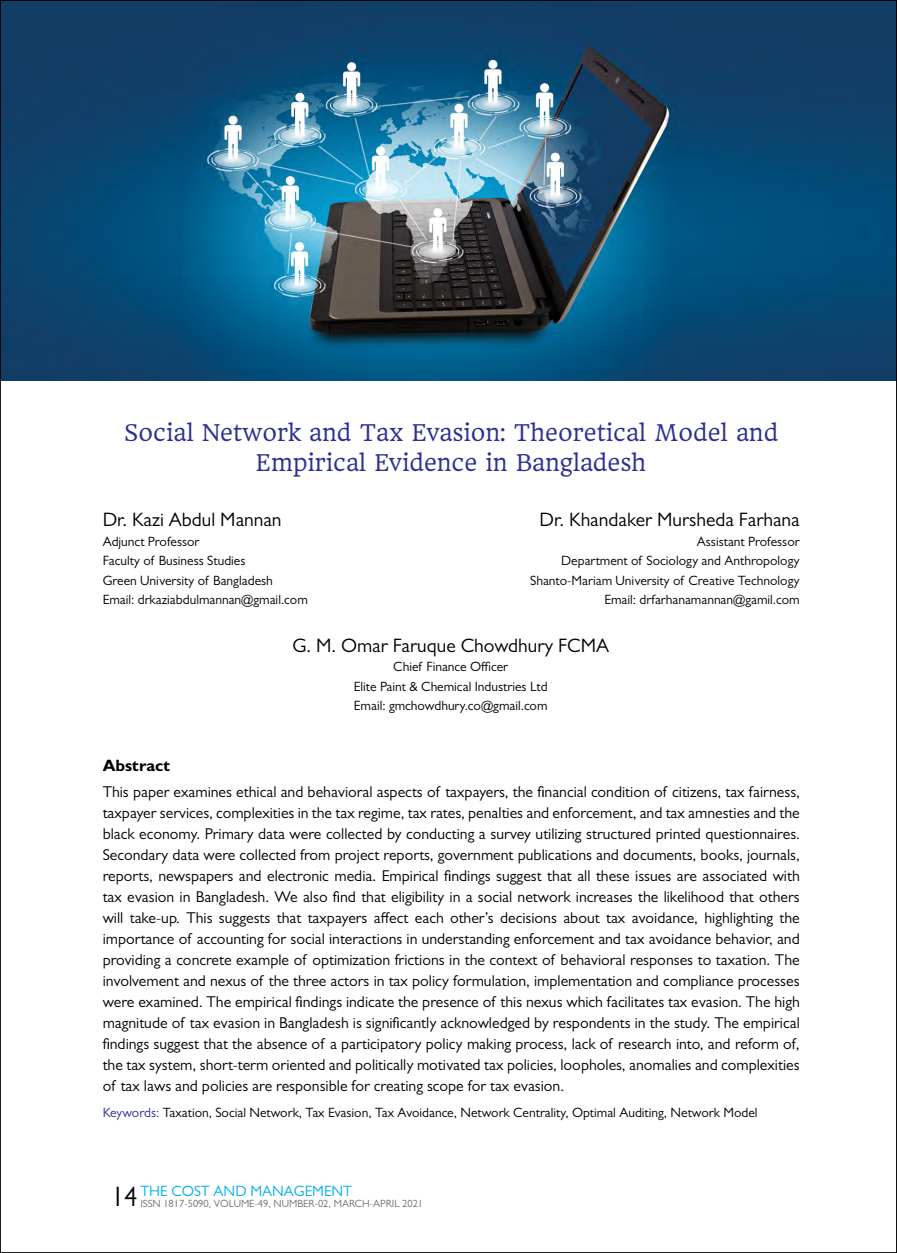
<style>
.page{position:relative;width:897px;height:1253px;background:#fff}
.page>*{position:absolute;margin:0;border:0;box-sizing:border-box;transform-origin:0 0}
.t1{font:22.5px/30px "Headland One";color:#2e3092;text-align:center}
.t2{font:19.5px "Gill Sans";color:#000}
.t3{font:700 16.5px "Gill Sans";color:#000}
.t4{font:15.75px/21px "Gill Sans";color:#000;text-align:justify}
.t5{font:15px "Gill Sans";color:#00aeef}
.t6{font:13.5px/19.5px "Gill Sans";color:#000;text-align:center}
.t7{font:10.5px "Gill Sans";color:#6d6e71}
.s1{color:#2e3092}
.s2{font-size:28.2px;color:#000}
</style>
<div class="page">
<img style="left:2px;top:2px;width:892px;height:378px">
<svg style="left:896px;top:0;width:1px;height:1253px"></svg>
<h1 class="t1" style="left:124px;top:418px;width:656px">Social Network and Tax Evasion: Theoretical Model and<br>Empirical Evidence in Bangladesh</h1>
<p class="t2" style="left:103px;top:509px;width:180px">Dr. Kazi Abdul Mannan</p>
<p class="t6" style="left:103px;top:531px;width:206px;text-align:left">Adjunct Professor<br>Faculty of Business Studies<br>Green University of Bangladesh<br>Email: drkaziabdulmannan@gmail.com</p>
<p class="t2" style="left:539px;top:509px;width:262px">Dr. Khandaker Mursheda Farhana</p>
<p class="t6" style="left:530px;top:531px;width:271px;text-align:right">Assistant Professor<br>Department of Sociology and Anthropology Shanto-Mariam University of Creative Technology Email: drfarhanamannan@gamil.com</p>
<p class="t2" style="left:292px;top:634px;width:318px">G. M. Omar Faruque Chowdhury FCMA</p>
<p class="t6" style="left:354px;top:657px;width:195px">Chief Finance Officer<br>Elite Paint &amp; Chemical Industries Ltd<br>Email: gmchowdhury.co@gmail.com</p>
<p class="t3" style="left:103px;top:755px;width:69px">Abstract</p>
<p class="t4" style="left:103px;top:781px;width:698px">This paper examines ethical and behavioral aspects of taxpayers, the financial condition of citizens, tax fairness, taxpayer services, complexities in the tax regime, tax rates, penalties and enforcement, and tax amnesties and the black economy. Primary data were collected by conducting a survey utilizing structured printed questionnaires.<br>Secondary data were collected from project reports, government publications and documents, books, journals, reports, newspapers and electronic media. Empirical findings suggest that all these issues are associated with tax evasion in Bangladesh. We also find that eligibility in a social network increases the likelihood that others will take-up. This suggests that taxpayers affect each other’s decisions about tax avoidance, highlighting the importance of accounting for social interactions in understanding enforcement and tax avoidance behavior, and providing a concrete example of optimization frictions in the context of behavioral responses to taxation. The involvement and nexus of the three actors in tax policy formulation, implementation and compliance processes were examined. The empirical findings indicate the presence of this nexus which facilitates tax evasion. The high magnitude of tax evasion in Bangladesh is significantly acknowledged by respondents in the study. The empirical findings suggest that the absence of a participatory policy making process, lack of research into, and reform of, the tax system, short-term oriented and politically motivated tax policies, loopholes, anomalies and complexities of tax laws and policies are responsible for creating scope for tax evasion.</p>
<p class="t6" style="left:103px;top:1103px;width:656px"><span class="s1">Keywords:</span> Taxation, Social Network, Tax Evasion, Tax Avoidance, Network Centrality, Optimal Auditing, Network Model</p>
<p class="t5" style="left:111px;top:1182px;width:242px"><span class="s2">14</span> THE COST AND MANAGEMENT</p>
<p class="t7" style="left:140px;top:1197px;width:284px">ISSN 1817-5090, VOLUME-49, NUMBER-02, MARCH-APRIL 2021</p>
</div>
